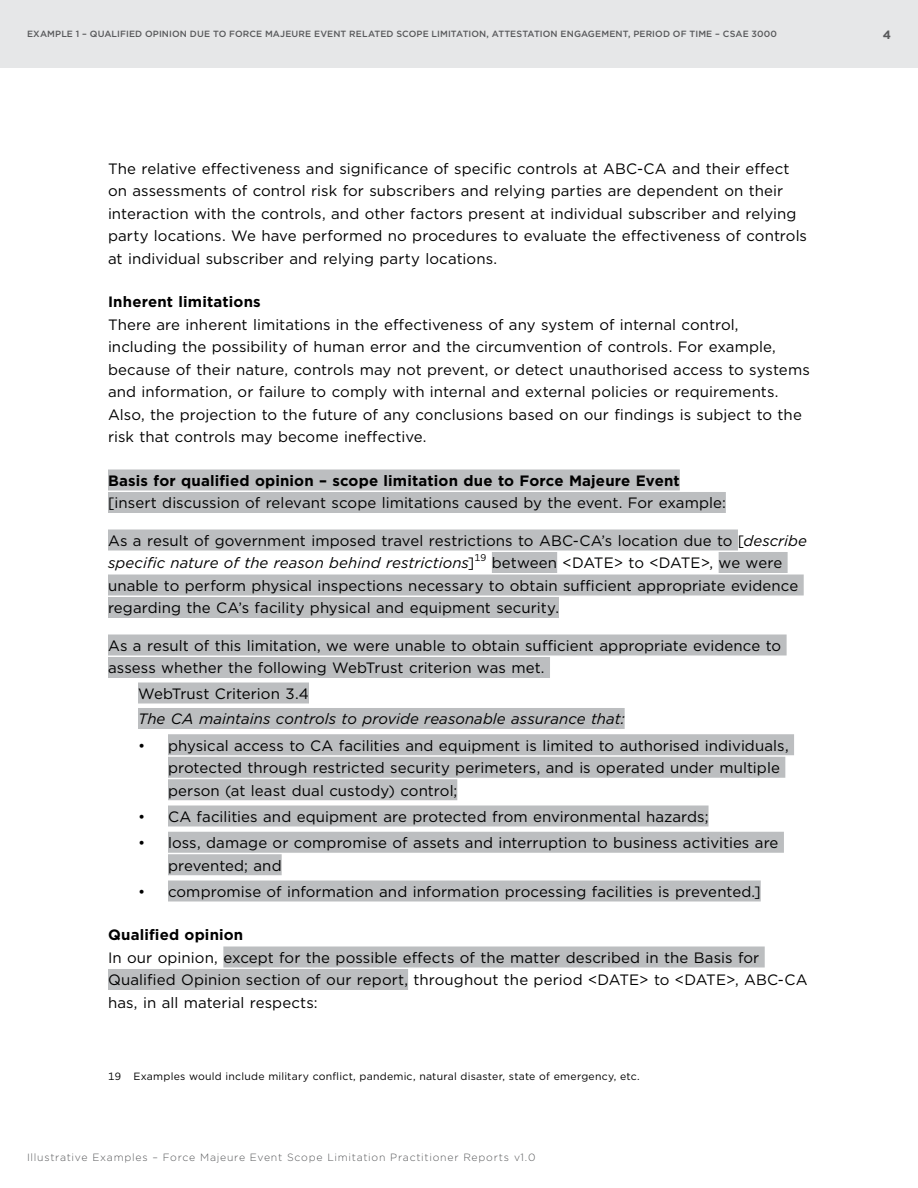
<style>
.page{position:relative;width:918px;height:1188px;background:#fff}
.page>*{position:absolute;margin:0;border:0;box-sizing:border-box;transform-origin:0 0}
.CPA__para1{font:15px/22.5px "Gotham";letter-spacing:.005em;color:#000}
.CPA__body{font:15px/22.5px "Gotham";letter-spacing:.005em;color:#000}
.t1{font:700 15px "Gotham";letter-spacing:.01em;color:#000}
.CPA_bullet1-body{font:italic 15px "Gotham";letter-spacing:.005em;color:#000}
.CPA_bullet1-body-2{font:15px "Gotham";color:#000}
.t2{font:700 12px "Gotham";color:#58595b}
.para1{font:10.5px "Gotham";letter-spacing:.02em;color:#000}
.t3{font:300 10.5px "Gotham";letter-spacing:.07em;color:#58595b}
.CPA__body-2{font:9.75px "Gotham";color:#000}
.t4{font:500 9px "Gotham";letter-spacing:.015em;color:#58595b}
.s1{font-style:italic}
</style>
<div class="page">
<div style="left:108px;top:492px;width:618px;height:21px;background:#bcbec0"></div>
<div style="left:108px;top:529px;width:630px;height:21px;background:#bcbec0"></div>
<div style="left:492px;top:552px;width:65px;height:21px;background:#bcbec0"></div>
<div style="left:719px;top:552px;width:69px;height:21px;background:#bcbec0"></div>
<div style="left:108px;top:574px;width:696px;height:21px;background:#bcbec0"></div>
<div style="left:108px;top:597px;width:451px;height:21px;background:#bcbec0"></div>
<div style="left:108px;top:634px;width:679px;height:21px;background:#bcbec0"></div>
<div style="left:108px;top:657px;width:442px;height:21px;background:#bcbec0"></div>
<div style="left:138px;top:682px;width:171px;height:21px;background:#bcbec0"></div>
<div style="left:138px;top:708px;width:487px;height:21px;background:#bcbec0"></div>
<div style="left:168px;top:734px;width:626px;height:21px;background:#bcbec0"></div>
<div style="left:168px;top:757px;width:617px;height:21px;background:#bcbec0"></div>
<div style="left:168px;top:779px;width:289px;height:21px;background:#bcbec0"></div>
<div style="left:168px;top:805px;width:541px;height:21px;background:#bcbec0"></div>
<div style="left:168px;top:832px;width:616px;height:21px;background:#bcbec0"></div>
<div style="left:168px;top:854px;width:114px;height:21px;background:#bcbec0"></div>
<div style="left:108px;top:469px;width:572px;height:21px;background:#bcbec0"></div>
<div style="left:168px;top:880px;width:593px;height:21px;background:#bcbec0"></div>
<div style="left:223px;top:946px;width:542px;height:21px;background:#bcbec0"></div>
<div style="left:108px;top:969px;width:300px;height:21px;background:#bcbec0"></div>
<div style="left:0;top:0;width:918px;height:67px;background:#e6e7e8"></div>
<p class="t4" style="left:27px;top:28px;width:752px">EXAMPLE 1 – QUALIFIED OPINION DUE TO FORCE MAJEURE EVENT RELATED SCOPE LIMITATION, ATTESTATION ENGAGEMENT, PERIOD OF TIME – CSAE 3000</p>
<p class="t2" style="left:883px;top:26px;width:10px">4</p>
<p class="CPA__body" style="left:108px;top:157px;width:701px">The relative effectiveness and significance of specific controls at ABC-CA and their effect on assessments of control risk for subscribers and relying parties are dependent on their interaction with the controls, and other factors present at individual subscriber and relying party locations. We have performed no procedures to evaluate the effectiveness of controls at individual subscriber and relying party locations.</p>
<h4 class="t1" style="left:108px;top:292px;width:154px">Inherent limitations</h4>
<p class="CPA__para1" style="left:108px;top:313px;width:703px">There are inherent limitations in the effectiveness of any system of internal control, including the possibility of human error and the circumvention of controls. For example, because of their nature, controls may not prevent, or detect unauthorised access to systems and information, or failure to comply with internal and external policies or requirements.<br>Also, the projection to the future of any conclusions based on our findings is subject to the risk that controls may become ineffective.</p>
<h4 class="t1" style="left:108px;top:471px;width:573px">Basis for qualified opinion – scope limitation due to Force Majeure Event</h4>
<p class="CPA__para1" style="left:108px;top:492px;width:619px">[insert discussion of relevant scope limitations caused by the event. For example:</p>
<p class="CPA__body" style="left:108px;top:529px;width:701px">As a result of government imposed travel restrictions to ABC-CA’s location due to [<span class="s1">describe specific nature of the reason behind restrictions</span>]</p>
<p class="CPA__body-2" style="left:474px;top:551px;width:14px">19</p>
<p class="CPA__body" style="left:108px;top:552px;width:692px;text-indent:384px">between &lt;DATE&gt; to &lt;DATE&gt;, we were unable to perform physical inspections necessary to obtain sufficient appropriate evidence regarding the CA’s facility physical and equipment security.</p>
<p class="CPA__body" style="left:108px;top:634px;width:675px">As a result of this limitation, we were unable to obtain sufficient appropriate evidence to assess whether the following WebTrust criterion was met.</p>
<p class="CPA_bullet1-body-2" style="left:138px;top:684px;width:173px">WebTrust Criterion 3.4</p>
<p class="CPA_bullet1-body" style="left:138px;top:710px;width:488px">The CA maintains controls to provide reasonable assurance that:</p>
<p class="CPA__para1" style="left:168px;top:734px;width:622px;text-indent:-30px">• physical access to CA facilities and equipment is limited to authorised individuals, protected through restricted security perimeters, and is operated under multiple person (at least dual custody) control;</p>
<p class="CPA__para1" style="left:138px;top:805px;width:572px">• CA facilities and equipment are protected from environmental hazards;</p>
<p class="CPA__para1" style="left:168px;top:831px;width:612px;text-indent:-30px">• loss, damage or compromise of assets and interruption to business activities are prevented; and</p>
<p class="CPA__para1" style="left:138px;top:880px;width:624px">• compromise of information and information processing facilities is prevented.]</p>
<h4 class="t1" style="left:108px;top:925px;width:137px">Qualified opinion</h4>
<p class="CPA__para1" style="left:108px;top:946px;width:701px">In our opinion, except for the possible effects of the matter described in the Basis for<br>Qualified Opinion section of our report, throughout the period &lt;DATE&gt; to &lt;DATE&gt;, ABC-CA has, in all material respects:</p>
<p class="para1" style="left:108px;top:1070px;width:533px">19 Examples would include military conflict, pandemic, natural disaster, state of emergency, etc.</p>
<p class="t3" style="left:27px;top:1151px;width:510px">Illustrative Examples – Force Majeure Event Scope Limitation Practitioner Reports v1.0</p>
</div>
